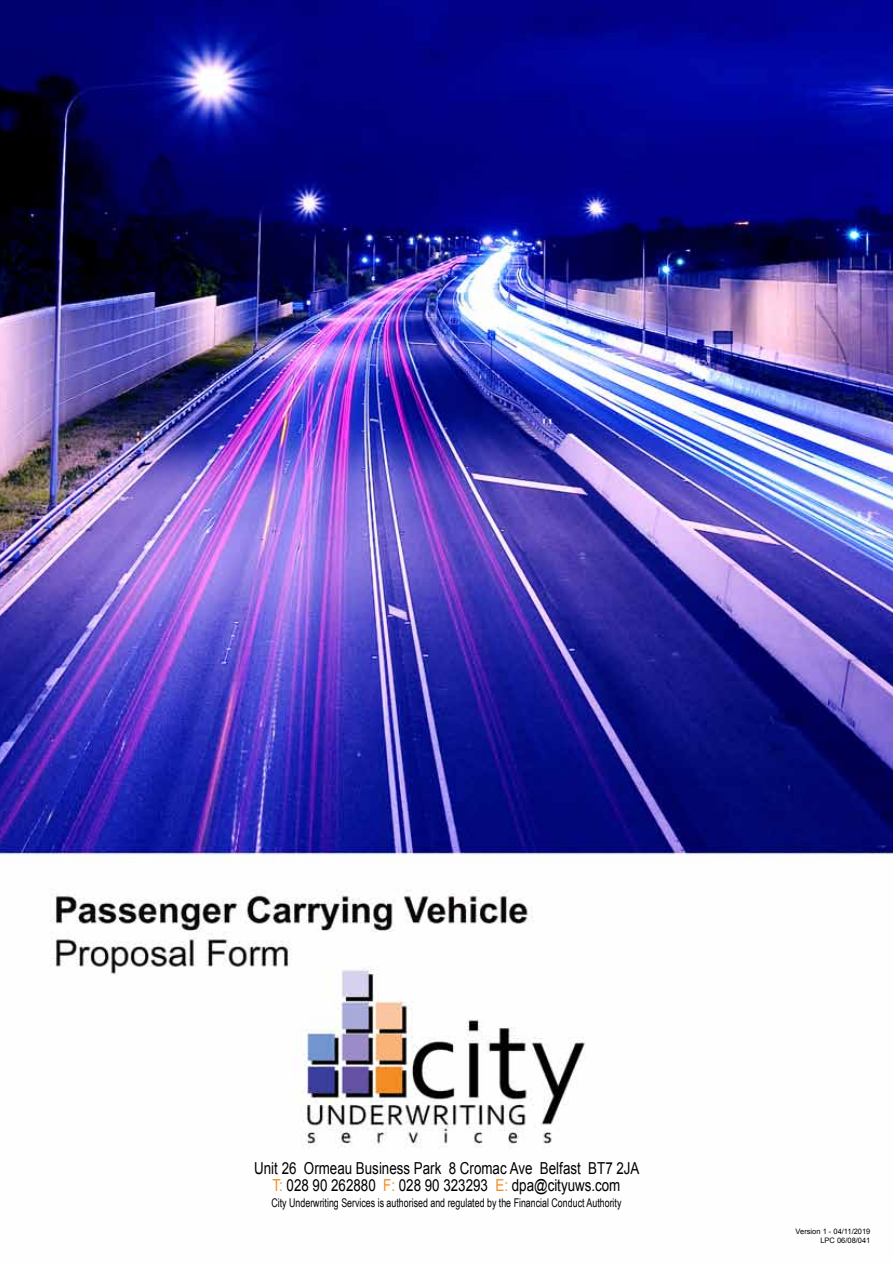
<style>
.page{position:relative;width:893px;height:1263px;background:#fff}
.page>*{position:absolute;margin:0;border:0;box-sizing:border-box;transform-origin:0 0}
.t1{font:16.5px/16.5px "Arial";color:#000;text-align:center;scale:.81 1}
.t2{font:12px "Arial Narrow";color:#000;scale:.9 1}
.t3{font:7.5px/9px "Arial";color:#000;text-align:right}
.s1{color:#f48d24}
</style>
<div class="page">
<img style="left:0;top:0;width:893px;height:1148px">
<p class="t1" style="left:254px;top:1160px;width:477px">Unit 26 Ormeau Business Park 8 Cromac Ave Belfast BT7 2JA<br><span class="s1">T:</span> 028 90 262880 <span class="s1">F:</span> 028 90 323293 <span class="s1">E:</span> dpa@cityuws.com</p>
<p class="t2" style="left:271px;top:1194px;width:390px">City Underwriting Services is authorised and regulated by the Financial Conduct Authority</p>
<p class="t3" style="left:795px;top:1227px;width:76px">Version 1 - 04/11/2019<br>LPC 06/08/041</p>
</div>
